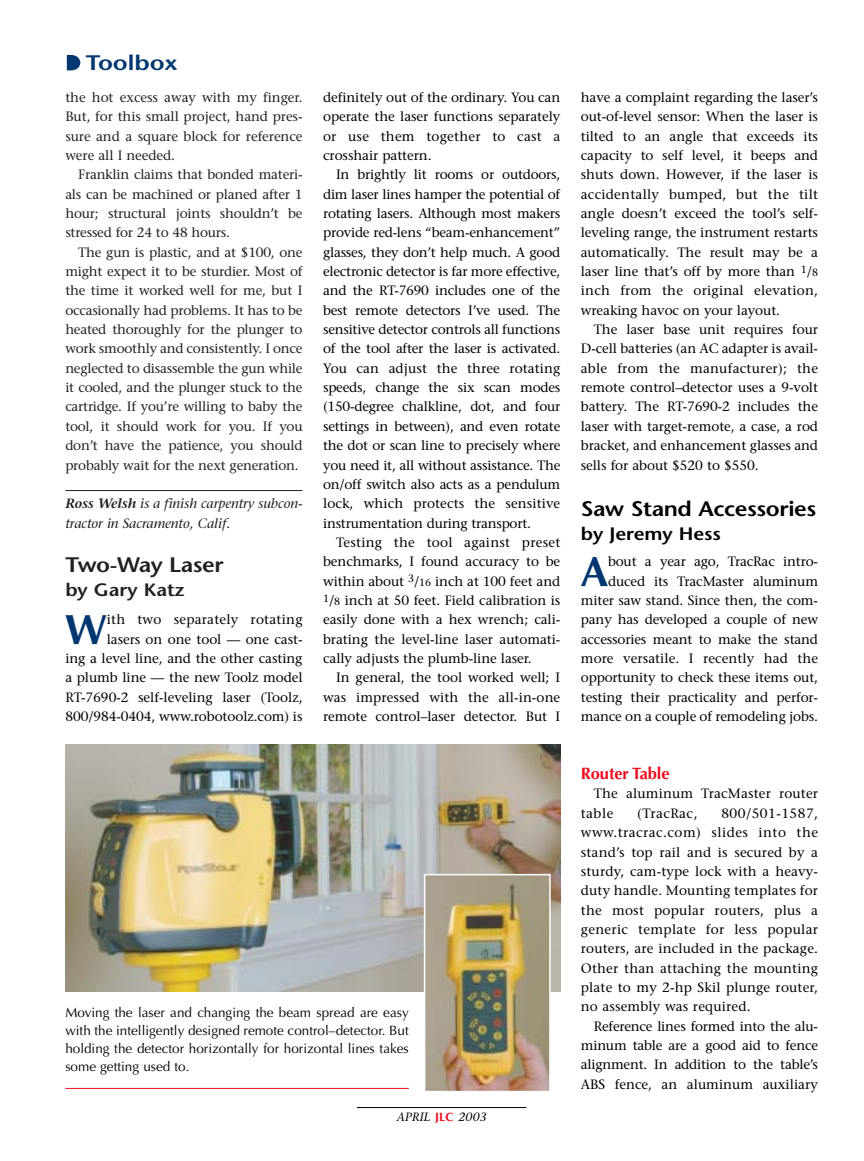
<style>
.page{position:relative;width:864px;height:1161px;background:#fff}
.page>*{position:absolute;margin:0;border:0;box-sizing:border-box;transform-origin:0 0}
.t1{font:700 42.3px "Optima";color:#003771}
.t2{font:600 21px "Stone Sans";letter-spacing:-.015em;color:#000;scale:1.1 1}
.t3{font:600 21px "Stone Sans";letter-spacing:-.015em;color:#231f1f;scale:1.1 1}
.t4{font:600 21px "Stone Sans";letter-spacing:-.01em;color:#003771;scale:1.18 1}
.t5{font:600 18px "Stone Sans";letter-spacing:-.005em;color:#000;scale:1.1 1}
.t6{font:600 18px "Stone Sans";letter-spacing:-.005em;color:#231f1f;scale:1.1 1}
.t7{font:700 16.5px "Optima";letter-spacing:-.005em;color:#f00a1e}
.t8{font:13.5px/19.4px "Stone Serif";letter-spacing:-.005em;color:#000;text-align:justify}
.t9{font:13.5px/19.4px "Stone Serif";letter-spacing:-.015em;color:#231f1f;text-align:justify}
.t10{font:13.5px/18px "Optima";color:#000;text-align:justify}
.t11{font:italic 13.5px/19.4px "Stone Serif";letter-spacing:-.005em;color:#231f1f}
.t12{font:13.5px "Stone Serif";letter-spacing:.035em;color:#000}
.t13{font:italic 12px "Stone Serif";letter-spacing:.015em;color:#000}
.s1{font-weight:600}
.s2{font-size:10.5px}
.s3{font-family:"Optima";font-weight:700;font-style:normal;color:#f00a1e}
</style>
<div class="page">
<hr style="left:65px;top:490px;width:238px;height:1px;background:#231f1f">
<svg style="left:67px;top:55px;width:13px;height:15px"></svg>
<hr style="left:65px;top:1088px;width:344px;height:1px;background:#f00a1e">
<img style="left:65px;top:744px;width:495px;height:248px">
<img style="left:427px;top:877px;width:121px;height:212px">
<div style="left:424px;top:874px;width:127px;height:218px;border:2px solid #fff"></div>
<hr style="left:357px;top:1107px;width:169px;height:1px;background:#000">
<h2 class="t4" style="left:86px;top:55px;width:79px">Toolbox</h2>
<p class="t9" style="left:65px;top:89px;width:239px">the hot excess away with my finger.<br>But, for this small project, hand pres&shy;sure and a square block for reference were all I needed.</p>
<p class="t9" style="left:65px;top:166px;width:239px;text-indent:13px">Franklin claims that bonded materi&shy;als can be machined or planed after 1 hour; structural joints shouldn’t be stressed for 24 to 48 hours.</p>
<p class="t9" style="left:65px;top:244px;width:239px;text-indent:13px">The gun is plastic, and at $100, one might expect it to be sturdier. Most of the time it worked well for me, but I occasionally had problems. It has to be heated thoroughly for the plunger to work smoothly and consistently. I once neglected to disassemble the gun while it cooled, and the plunger stuck to the cartridge. If you’re willing to baby the tool, it should work for you. If you don’t have the patience, you should probably wait for the next generation.</p>
<p class="t11" style="left:65px;top:495px;width:239px"><span class="s1">Ross Welsh</span> is a finish carpentry subcon&shy;tractor in Sacramento, Calif.</p>
<h2 class="t3" style="left:65px;top:557px;width:146px">Two-Way Laser</h2>
<h3 class="t6" style="left:65px;top:583px;width:110px">by Gary Katz</h3>
<h1 class="t1" style="left:65px;top:612px;width:44px">W</h1>
<p class="t8" style="left:65px;top:611px;width:239px;text-align:right">ith two separately rotating<br>lasers on one tool — one cast-<br>ing a level line, and the other casting a plumb line — the new Toolz model RT-7690-2 self-leveling laser (Toolz, 800/984-0404, www.robotoolz.com) is</p>
<p class="t8" style="left:323px;top:89px;width:239px">definitely out of the ordinary. You can operate the laser functions separately or use them together to cast a crosshair pattern.</p>
<p class="t8" style="left:323px;top:166px;width:239px;text-indent:13px">In brightly lit rooms or outdoors, dim laser lines hamper the potential of rotating lasers. Although most makers provide red-lens “beam-enhancement” glasses, they don’t help much. A good electronic detector is far more effective, and the RT-7690 includes one of the best remote detectors I’ve used. The sensitive detector controls all functions of the tool after the laser is activated.<br>You can adjust the three rotating speeds, change the six scan modes (150-degree chalkline, dot, and four settings in between), and even rotate the dot or scan line to precisely where you need it, all without assistance. The on/off switch also acts as a pendulum lock, which protects the sensitive instrumentation during transport.</p>
<p class="t8" style="left:323px;top:534px;width:239px;text-indent:13px">Testing the tool against preset benchmarks, I found accuracy to be within about <sup>3</sup>/<span class="s2">16</span> inch at 100 feet and <sup>1</sup>/<span class="s2">8</span> inch at 50 feet. Field calibration is easily done with a hex wrench; cali&shy;brating the level-line laser automati&shy;cally adjusts the plumb-line laser.</p>
<p class="t8" style="left:323px;top:669px;width:239px;text-indent:13px">In general, the tool worked well; I was impressed with the all-in-one remote control–laser detector. But I</p>
<p class="t10" style="left:65px;top:1004px;width:345px">Moving the laser and changing the beam spread are easy with the intelligently designed remote control–detector. But holding the detector horizontally for horizontal lines takes some getting used to.</p>
<p class="t13" style="left:397px;top:1112px;width:91px">APRIL <span class="s3">JLC</span> 2003</p>
<p class="t8" style="left:581px;top:89px;width:239px">have a complaint regarding the laser’s out-of-level sensor: When the laser is tilted to an angle that exceeds its capacity to self level, it beeps and shuts down. However, if the laser is accidentally bumped, but the tilt angle doesn’t exceed the tool’s self&shy;leveling range, the instrument restarts automatically. The result may be a laser line that’s off by more than <sup>1</sup>/<span class="s2">8 </span>inch from the original elevation, wreaking havoc on your layout.</p>
<p class="t8" style="left:581px;top:321px;width:239px;text-indent:13px">The laser base unit requires four D-cell batteries (an AC adapter is avail&shy;able from the manufacturer); the remote control–detector uses a 9-volt battery. The RT-7690-2 includes the laser with target-remote, a case, a rod bracket, and enhancement glasses and sells for about $520 to $550.</p>
<h2 class="t2" style="left:581px;top:501px;width:215px">Saw Stand Accessories</h2>
<h3 class="t5" style="left:581px;top:527px;width:129px">by Jeremy Hess</h3>
<h1 class="t1" style="left:581px;top:554px;width:30px">A</h1>
<p class="t8" style="left:581px;top:553px;width:239px;text-align:right">bout a year ago, TracRac intro&shy;duced its TracMaster aluminum miter saw stand. Since then, the com&shy;pany has developed a couple of new accessories meant to make the stand more versatile. I recently had the opportunity to check these items out, testing their practicality and perfor&shy;mance on a couple of remodeling jobs.</p>
<p class="t7" style="left:581px;top:767px;width:90px">Router Table</p>
<p class="t8" style="left:581px;top:786px;width:239px;text-indent:13px">The aluminum TracMaster router table</p>
<p class="t8" style="left:581px;top:805px;width:239px;text-indent:141px">800/501-1587, www.tracrac.com) slides into the stand’s top rail and is secured by a sturdy, cam-type lock with a heavy&shy;duty handle. Mounting templates for the most popular routers, plus a generic template for less popular routers, are included in the package.<br>Other than attaching the mounting plate to my 2-hp Skil plunge router, no assembly was required.</p>
<p class="t8" style="left:581px;top:1018px;width:239px;text-indent:13px">Reference lines formed into the alu&shy;minum table are a good aid to fence alignment. In addition to the table’s ABS fence, an aluminum auxiliary</p>
<p class="t12" style="left:637px;top:808px;width:62px">(TracRac,</p>
</div>
